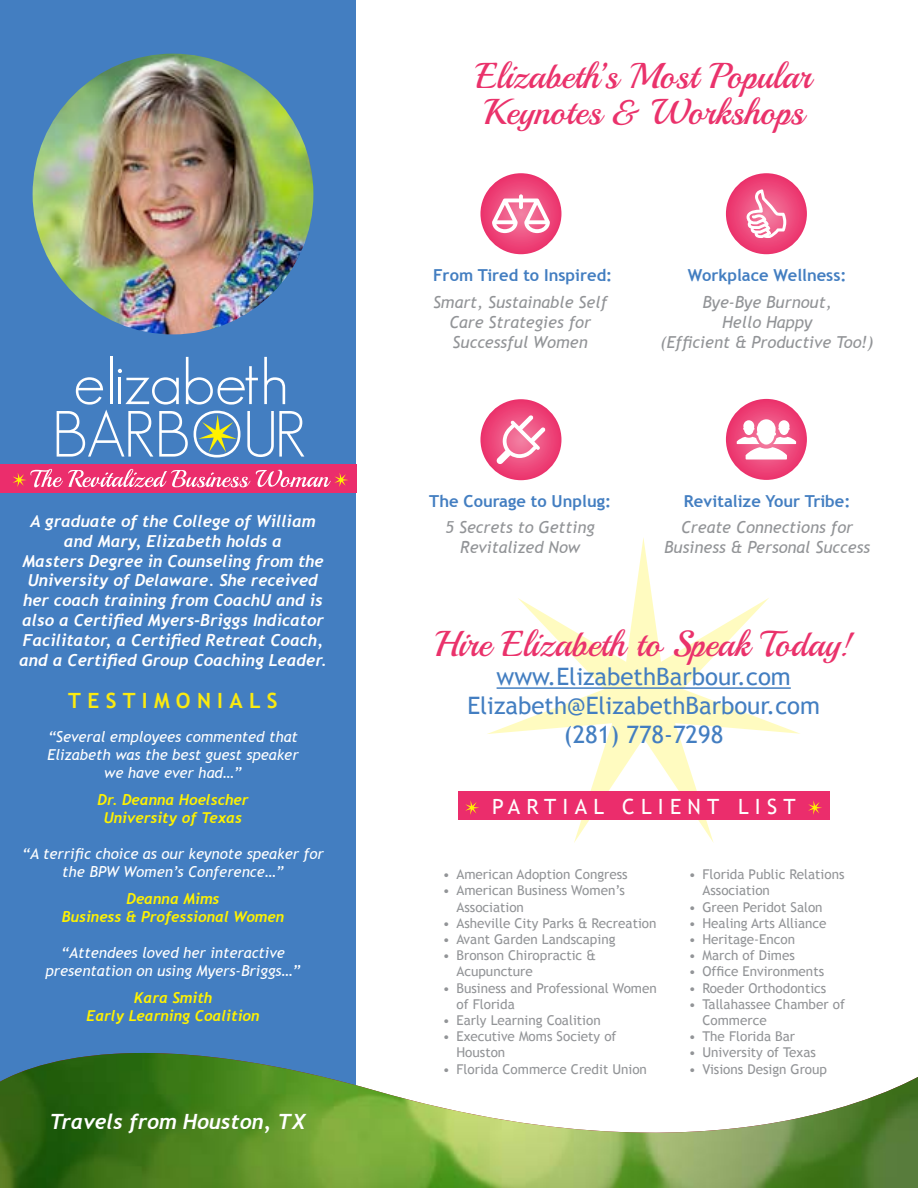
<style>
.page{position:relative;width:918px;height:1188px;background:#fff}
.page>*{position:absolute;margin:0;border:0;box-sizing:border-box;transform-origin:0 0}
.t1{font:36px/36px "Playball";color:#ea326b}
.t2{font:24px/28.8px "Trebuchet MS";color:#437ec1;text-align:center}
.t3{font:italic 700 21px "Trebuchet";color:#fff}
.t4{font:21px "Trebuchet MS";letter-spacing:.3em;color:#fff}
.t5{font:700 21px "Trebuchet MS";letter-spacing:.3em;color:#fbea10}
.t6{font:italic 700 16.5px/19.8px "Trebuchet";color:#fff;text-align:center}
.t7{font:italic 16.5px/19.8px "Trebuchet MS";color:#929497;text-align:center}
.t8{font:700 16.5px "Trebuchet MS";color:#437ec1}
.t9{font:italic 15px/18px "Trebuchet MS";color:#fff;text-align:center}
.t10{font:italic 700 15px/18px "Trebuchet";color:#fff200;text-align:center}
.t11{font:13.5px/16.2px "Trebuchet MS";color:#929497}
</style>
<div class="page">
<div style="left:0;top:0;width:355px;height:1188px;background:#437ec1"></div>
<svg style="left:0;top:1006px;width:918px;height:182px"></svg>
<img style="left:0;top:1053px;width:918px;height:127px">
<svg style="left:487px;top:538px;width:314px;height:305px"></svg>
<img style="left:33px;top:54px;width:280px;height:280px;border-radius:140px">
<div style="left:0;top:464px;width:356px;height:28px;background:#eb2d6c"></div>
<svg style="left:13px;top:469px;width:237px;height:18px"></svg>
<svg style="left:256px;top:470px;width:92px;height:17px"></svg>
<svg style="left:57px;top:357px;width:247px;height:100px"></svg>
<hr style="left:497px;top:687px;width:294px;height:2px;background:#437ec1">
<div style="left:458px;top:792px;width:372px;height:28px;background:#eb2d6c"></div>
<svg style="left:465px;top:801px;width:14px;height:14px"></svg>
<svg style="left:808px;top:801px;width:14px;height:14px"></svg>
<svg style="left:726px;top:399px;width:81px;height:81px;background:#ec4076"></svg>
<svg style="left:737px;top:419px;width:59px;height:41px"></svg>
<svg style="left:726px;top:173px;width:81px;height:81px;background:#ec4277"></svg>
<svg style="left:747px;top:189px;width:39px;height:49px"></svg>
<svg style="left:480px;top:173px;width:81px;height:81px;background:#ec4277"></svg>
<svg style="left:492px;top:194px;width:58px;height:39px"></svg>
<svg style="left:480px;top:399px;width:81px;height:81px;background:#ec4176"></svg>
<svg style="left:496px;top:415px;width:49px;height:49px"></svg>
<p class="t6" style="left:19px;top:511px;width:309px">A graduate of the College of William and Mary, Elizabeth holds a<br>Masters Degree in Counseling from the University of Delaware. She received her coach training from CoachU and is also a Certified Myers-Briggs Indicator Facilitator, a Certified Retreat Coach, and a Certified Group Coaching Leader.</p>
<h3 class="t5" style="left:68px;top:687px;width:211px">TESTIMONIALS</h3>
<p class="t9" style="left:47px;top:728px;width:253px">“Several employees commented that<br>Elizabeth was the best guest speaker we have ever had…”</p>
<p class="t10" style="left:98px;top:791px;width:152px">Dr. Deanna Hoelscher<br>University of Texas</p>
<p class="t9" style="left:22px;top:845px;width:303px">“A terrific choice as our keynote speaker for the BPW Women’s Conference…”</p>
<p class="t10" style="left:62px;top:890px;width:224px">Deanna Mims<br>Business &amp; Professional Women</p>
<p class="t9" style="left:46px;top:944px;width:256px">“Attendees loved her interactive presentation on using Myers-Briggs…”</p>
<p class="t10" style="left:86px;top:989px;width:175px">Kara Smith<br>Early Learning Coalition</p>
<h3 class="t3" style="left:50px;top:1109px;width:258px">Travels from Houston, TX</h3>
<h1 class="t1" style="left:476px;top:59px;width:337px">Elizabeth’s Most Popular<br>Keynotes &amp; Workshops</h1>
<p class="t8" style="left:433px;top:265px;width:181px">From Tired to Inspired:</p>
<p class="t7" style="left:433px;top:292px;width:176px">Smart, Sustainable Self<br>Care Strategies for<br>Successful Women</p>
<p class="t8" style="left:688px;top:265px;width:160px">Workplace Wellness:</p>
<p class="t7" style="left:661px;top:292px;width:215px">Bye-Bye Burnout,<br>Hello Happy<br>(Efficient &amp; Productive Too!)</p>
<p class="t8" style="left:429px;top:491px;width:183px">The Courage to Unplug:</p>
<p class="t7" style="left:446px;top:518px;width:151px">5 Secrets to Getting<br>Revitalized Now</p>
<p class="t8" style="left:684px;top:491px;width:168px">Revitalize Your Tribe:</p>
<p class="t7" style="left:664px;top:518px;width:207px">Create Connections for<br>Business &amp; Personal Success</p>
<h1 class="t1" style="left:434px;top:627px;width:421px">Hire Elizabeth to Speak Today!</h1>
<h2 class="t2" style="left:467px;top:662px;width:354px">www.ElizabethBarbour.com<br>Elizabeth@ElizabethBarbour.com (281) 778-7298</h2>
<h3 class="t4" style="left:492px;top:794px;width:305px">PARTIAL CLIENT LIST</h3>
<p class="t11" style="left:443px;top:867px;width:186px">• American Adoption Congress</p>
<p class="t11" style="left:456px;top:883px;width:170px;text-indent:-14px">• American Business Women’s<br>Association</p>
<p class="t11" style="left:443px;top:915px;width:215px">• Asheville City Parks &amp; Recreation</p>
<p class="t11" style="left:443px;top:931px;width:174px">• Avant Garden Landscaping</p>
<p class="t11" style="left:456px;top:948px;width:141px;text-indent:-14px">• Bronson Chiropractic &amp;<br>Acupuncture</p>
<p class="t11" style="left:456px;top:980px;width:202px;text-indent:-14px">• Business and Professional Women of Florida</p>
<p class="t11" style="left:443px;top:1012px;width:159px">• Early Learning Coalition</p>
<p class="t11" style="left:456px;top:1029px;width:162px;text-indent:-14px">• Executive Moms Society of<br>Houston</p>
<p class="t11" style="left:443px;top:1061px;width:206px">• Florida Commerce Credit Union</p>
<p class="t11" style="left:702px;top:867px;width:144px;text-indent:-14px">• Florida Public Relations<br>Association</p>
<p class="t11" style="left:689px;top:899px;width:135px">• Green Peridot Salon</p>
<p class="t11" style="left:689px;top:915px;width:139px">• Healing Arts Alliance</p>
<p class="t11" style="left:689px;top:931px;width:108px">• Heritage-Encon</p>
<p class="t11" style="left:689px;top:948px;width:107px">• March of Dimes</p>
<p class="t11" style="left:689px;top:964px;width:137px">• Office Environments</p>
<p class="t11" style="left:689px;top:980px;width:139px">• Roeder Orthodontics</p>
<p class="t11" style="left:702px;top:996px;width:144px;text-indent:-14px">• Tallahassee Chamber of<br>Commerce</p>
<p class="t11" style="left:689px;top:1029px;width:108px">• The Florida Bar</p>
<p class="t11" style="left:689px;top:1045px;width:128px">• University of Texas</p>
<p class="t11" style="left:689px;top:1061px;width:140px">• Visions Design Group</p>
</div>
